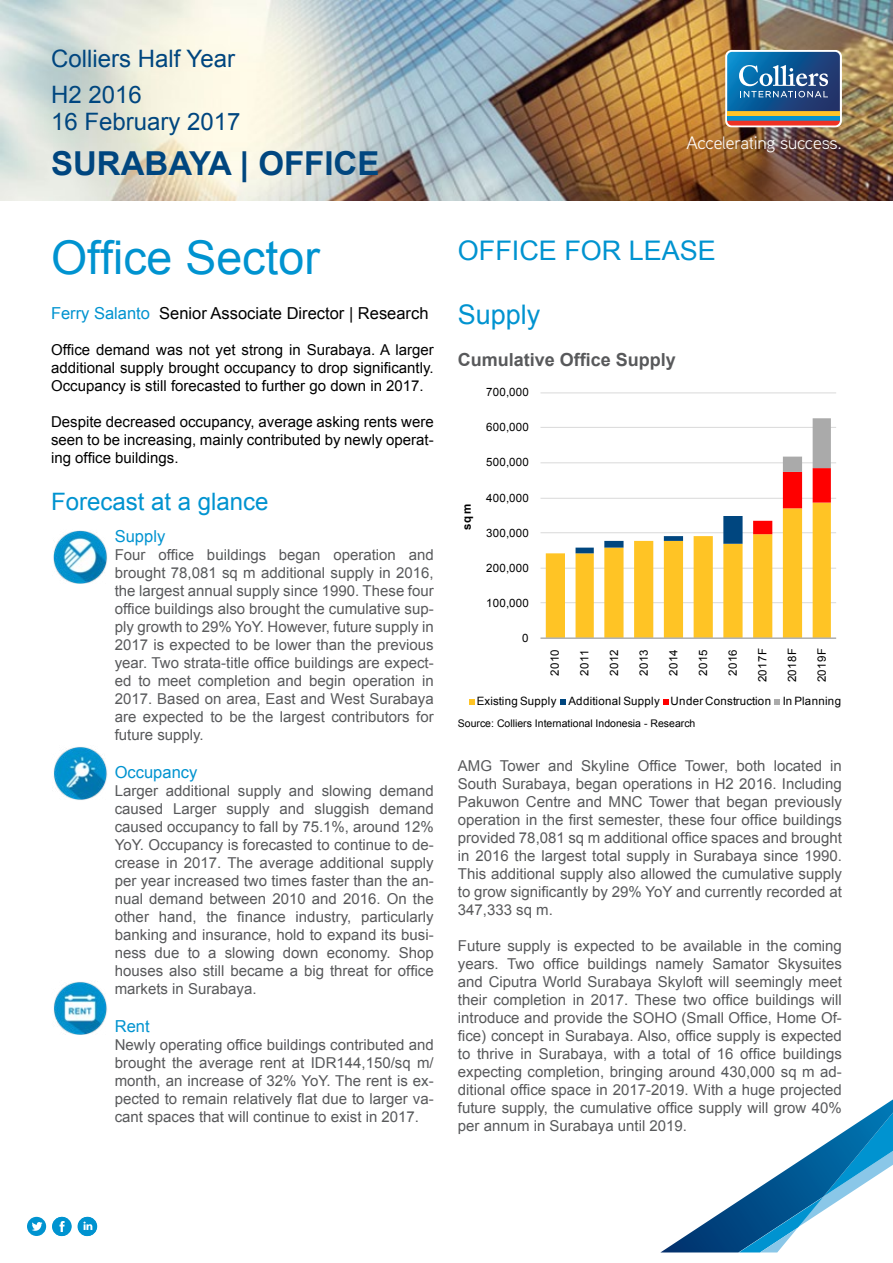
<style>
.page{position:relative;width:893px;height:1263px;background:#fff}
.page>*{position:absolute;margin:0;border:0;box-sizing:border-box;transform-origin:0 0}
.t1{font:46.5px "Arial";color:#0093d0}
.t2{font:700 33px "Arial";color:#00467f}
.t3{font:27px "Arial";color:#0093d0}
.t4{font:24px/36px "Arial";color:#00467f}
.t5{font:24px "Arial";color:#0093d0}
.t6{font:700 18px "Arial";color:#58595b}
.t7{font:18px "Aaux Next";letter-spacing:-.01em;color:#fff}
.t8{font:16.5px "Arial";color:#000}
.t9{font:16.5px "Arial";color:#0093d0}
.t10{font:15px/18px "Arial";color:#58595b;text-align:justify}
.t11{font:15px/18px "Arial";color:#000;text-align:justify}
.t12{font:11.55px "Arial";letter-spacing:.025em;color:#000}
.t13{font:700 11.55px "Arial";color:#000}
.t14{font:10.5px "Arial";color:#000}
.s1{color:#0093d0}
</style>
<div class="page">
<svg style="left:52px;top:1217px;width:19px;height:19px"></svg>
<img style="left:1px;top:1px;width:892px;height:200px">
<div style="left:53px;top:1217px;width:19px;height:19px;background:#0093d0;border-radius:50%"></div>
<svg style="left:59px;top:1221px;width:6px;height:11px"></svg>
<div style="left:78px;top:1217px;width:19px;height:19px;background:#0093d0;border-radius:50%"></div>
<svg style="left:83px;top:1221px;width:9px;height:9px"></svg>
<div style="left:27px;top:1217px;width:19px;height:19px;background:#0093d0;border-radius:50%"></div>
<svg style="left:32px;top:1222px;width:10px;height:9px"></svg>
<svg style="left:725px;top:50px;width:117px;height:78px;background:#537999"></svg>
<svg style="left:661px;top:1099px;width:232px;height:153px"></svg>
<img style="left:53px;top:530px;width:55px;height:54px">
<img style="left:53px;top:747px;width:55px;height:53px">
<img style="left:53px;top:982px;width:54px;height:53px">
<hr style="left:540px;top:602px;width:296px;height:1px;background:#d9d9d9">
<hr style="left:540px;top:568px;width:296px;height:1px;background:#d9d9d9">
<hr style="left:540px;top:532px;width:296px;height:1px;background:#d9d9d9">
<hr style="left:540px;top:498px;width:296px;height:1px;background:#d9d9d9">
<hr style="left:540px;top:462px;width:296px;height:1px;background:#d9d9d9">
<hr style="left:540px;top:427px;width:296px;height:1px;background:#d9d9d9">
<hr style="left:540px;top:392px;width:296px;height:1px;background:#d9d9d9">
<svg style="left:546px;top:418px;width:285px;height:220px"></svg>
<hr style="left:540px;top:638px;width:296px;height:1px;background:#868686">
<svg style="left:469px;top:699px;width:6px;height:6px"></svg>
<svg style="left:560px;top:699px;width:6px;height:6px"></svg>
<svg style="left:663px;top:699px;width:6px;height:6px"></svg>
<svg style="left:774px;top:699px;width:6px;height:6px"></svg>
<h3 class="t4" style="left:51px;top:41px;width:186px">Colliers Half Year<br>H2 2016</h3>
<h3 class="t4" style="left:51px;top:104px;width:191px">16 February 2017</h3>
<h2 class="t2" style="left:51px;top:142px;width:330px">SURABAYA | OFFICE</h2>
<h1 class="t1" style="left:51px;top:226px;width:270px">Office Sector</h1>
<p class="t8" style="left:51px;top:302px;width:379px"><span class="s1">Ferry Salanto</span> Senior Associate Director | Research</p>
<p class="t11" style="left:51px;top:341px;width:384px">Office demand was not yet strong in Surabaya. A larger additional supply brought occupancy to drop significantly.<br>Occupancy is still forecasted to further go down in 2017.</p>
<p class="t11" style="left:51px;top:413px;width:384px">Despite decreased occupancy, average asking rents were seen to be increasing, mainly contributed by newly operat&shy;ing office buildings.</p>
<h3 class="t5" style="left:51px;top:485px;width:219px">Forecast at a glance</h3>
<p class="t9" style="left:115px;top:525px;width:52px">Supply</p>
<p class="t10" style="left:115px;top:546px;width:320px">Four office buildings began operation and brought 78,081 sq m additional supply in 2016, the largest annual supply since 1990. These four office buildings also brought the cumulative sup&shy;ply growth to 29% YoY. However, future supply in 2017 is expected to be lower than the previous year. Two strata-title office buildings are expect&shy;ed to meet completion and begin operation in 2017. Based on area, East and West Surabaya are expected to be the largest contributors for future supply.</p>
<p class="t9" style="left:115px;top:761px;width:84px">Occupancy</p>
<p class="t10" style="left:115px;top:782px;width:320px">Larger additional supply and slowing demand caused Larger supply and sluggish demand caused occupancy to fall by 75.1%, around 12% YoY. Occupancy is forecasted to continue to de&shy;crease in 2017. The average additional supply per year increased two times faster than the an&shy;nual demand between 2010 and 2016. On the other hand, the finance industry, particularly banking and insurance, hold to expand its busi&shy;ness due to a slowing down economy. Shop houses also still became a big threat for office markets in Surabaya.</p>
<p class="t9" style="left:115px;top:1015px;width:36px">Rent</p>
<p class="t10" style="left:115px;top:1035px;width:320px">Newly operating office buildings contributed and brought the average rent at IDR144,150/sq m/ month, an increase of 32% YoY. The rent is ex&shy;pected to remain relatively flat due to larger va&shy;cant spaces that will continue to exist in 2017.</p>
<p class="t7" style="left:686px;top:130px;width:157px">Accelerating success.</p>
<h3 class="t3" style="left:458px;top:232px;width:260px">OFFICE FOR LEASE</h3>
<h3 class="t3" style="left:458px;top:296px;width:84px">Supply</h3>
<p class="t6" style="left:458px;top:348px;width:220px">Cumulative Office Supply</p>
<p class="t12" style="left:486px;top:384px;width:44px">700,000</p>
<p class="t12" style="left:486px;top:419px;width:44px">600,000</p>
<p class="t13" style="left:458px;top:529px;width:27px;rotate:-90deg">sq m</p>
<p class="t12" style="left:486px;top:454px;width:44px">500,000</p>
<p class="t12" style="left:486px;top:489px;width:44px">400,000</p>
<p class="t12" style="left:486px;top:524px;width:44px">300,000</p>
<p class="t12" style="left:486px;top:560px;width:44px">200,000</p>
<p class="t12" style="left:486px;top:595px;width:44px">100,000</p>
<p class="t12" style="left:522px;top:630px;width:8px">0</p>
<p class="t12" style="left:547px;top:676px;width:28px;rotate:-90deg">2010</p>
<p class="t12" style="left:577px;top:676px;width:28px;rotate:-90deg">2011</p>
<p class="t12" style="left:606px;top:676px;width:28px;rotate:-90deg">2012</p>
<p class="t12" style="left:636px;top:676px;width:28px;rotate:-90deg">2013</p>
<p class="t12" style="left:665px;top:676px;width:28px;rotate:-90deg">2014</p>
<p class="t12" style="left:695px;top:676px;width:28px;rotate:-90deg">2015</p>
<p class="t12" style="left:725px;top:676px;width:28px;rotate:-90deg">2016</p>
<p class="t12" style="left:754px;top:682px;width:35px;rotate:-90deg">2017F</p>
<p class="t12" style="left:784px;top:682px;width:35px;rotate:-90deg">2018F</p>
<p class="t12" style="left:814px;top:682px;width:35px;rotate:-90deg">2019F</p>
<p class="t12" style="left:477px;top:693px;width:366px">Existing Supply Additional Supply Under Construction In Planning</p>
<p class="t14" style="left:458px;top:716px;width:239px">Source: Colliers International Indonesia - Research</p>
<p class="t10" style="left:458px;top:756px;width:386px">AMG Tower and Skyline Office Tower, both located in South Surabaya, began operations in H2 2016. Including Pakuwon Centre and MNC Tower that began previously operation in the first semester, these four office buildings provided 78,081 sq m additional office spaces and brought in 2016 the largest total supply in Surabaya since 1990.<br>This additional supply also allowed the cumulative supply to grow significantly by 29% YoY and currently recorded at 347,333 sq m.</p>
<p class="t10" style="left:458px;top:936px;width:386px">Future supply is expected to be available in the coming years. Two office buildings namely Samator Skysuites and Ciputra World Surabaya Skyloft will seemingly meet their completion in 2017. These two office buildings will introduce and provide the SOHO (Small Office, Home Of&shy;fice) concept in Surabaya. Also, office supply is expected to thrive in Surabaya, with a total of 16 office buildings expecting completion, bringing around 430,000 sq m ad&shy;ditional office space in 2017-2019. With a huge projected future supply, the cumulative office supply will grow 40% per annum in Surabaya until 2019.</p>
</div>
